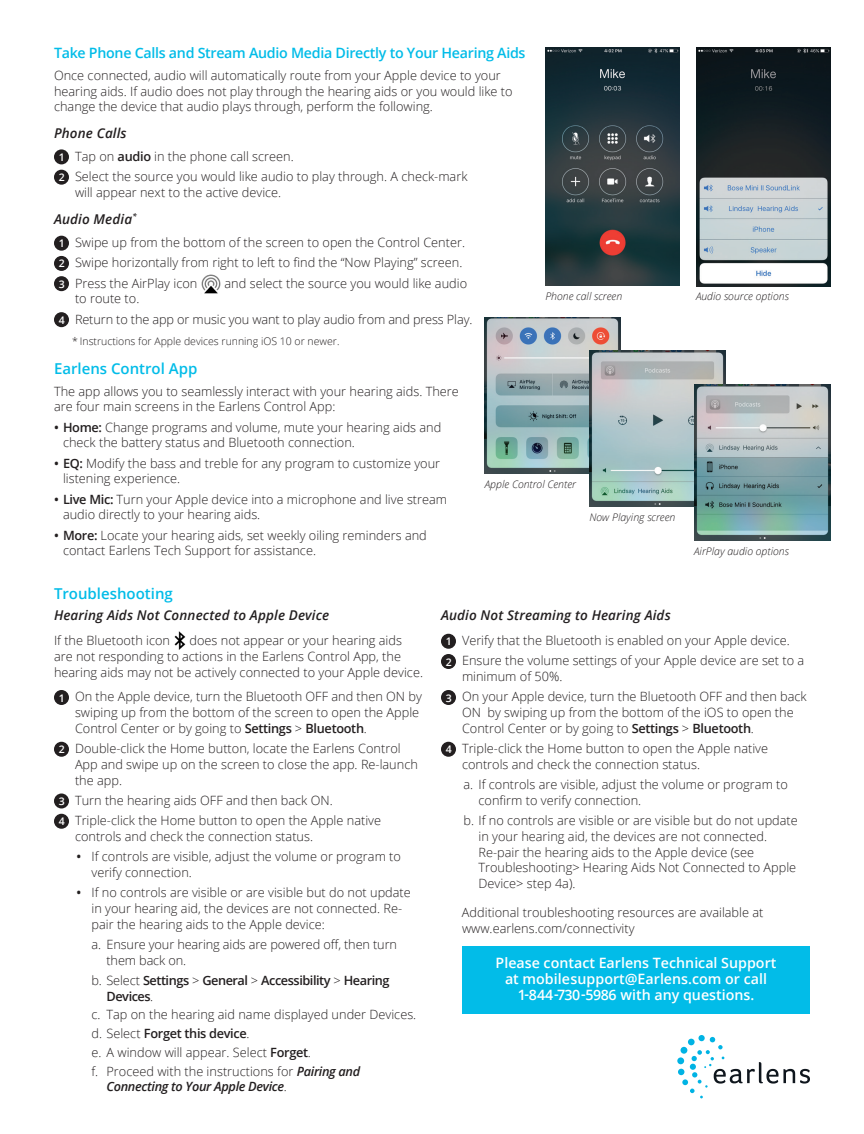
<style>
.page{position:relative;width:864px;height:1134px;background:#fff}
.page>*{position:absolute;margin:0;border:0;box-sizing:border-box;transform-origin:0 0}
.subhead{font:600 15px "Open Sans";color:#02bce8}
.t1{font:600 14.25px/15.8px "Open Sans";color:#fff;text-align:center}
.subhead-2{font:600 14.25px "Open Sans";letter-spacing:-.02em;color:#02bce8}
.subhead2{font:italic 600 13.5px "Open Sans";letter-spacing:.01em;color:#231f20}
.numbered_bullet_DOT{font:300 12.75px/15.8px "Open Sans";color:#231f20}
.t2{font:600 12.75px/15.8px "Open Sans";letter-spacing:-.035em;color:#231f20}
.t3{font:italic 600 12.75px/15.8px "Open Sans";letter-spacing:-.025em;color:#231f20}
.t4{font:italic 300 10.5px "Open Sans";color:#231f20}
.copyright{font:300 10.5px "Open Sans";color:#231f20}
.t5{font:600 10.5px "Open Sans";color:#fff}
.s1{font-weight:600}
.s2{font-weight:300}
.s3{font-weight:300;font-style:normal}
</style>
<div class="page">
<div style="left:54px;top:149px;width:15px;height:15px;background:#231f20;border-radius:50%"></div>
<div style="left:54px;top:170px;width:15px;height:15px;background:#231f20;border-radius:50%"></div>
<div style="left:54px;top:236px;width:15px;height:15px;background:#231f20;border-radius:50%"></div>
<div style="left:54px;top:256px;width:15px;height:15px;background:#231f20;border-radius:50%"></div>
<div style="left:54px;top:276px;width:15px;height:15px;background:#231f20;border-radius:50%"></div>
<img style="left:201px;top:274px;width:20px;height:20px">
<div style="left:54px;top:312px;width:15px;height:15px;background:#231f20;border-radius:50%"></div>
<img style="left:696px;top:48px;width:134px;height:239px">
<img style="left:545px;top:47px;width:135px;height:239px">
<img style="left:485px;top:317px;width:136px;height:156px">
<img style="left:590px;top:351px;width:136px;height:156px">
<img style="left:694px;top:385px;width:136px;height:156px">
<img style="left:174px;top:631px;width:12px;height:19px">
<div style="left:54px;top:690px;width:15px;height:15px;background:#231f20;border-radius:50%"></div>
<div style="left:54px;top:742px;width:15px;height:15px;background:#231f20;border-radius:50%"></div>
<div style="left:54px;top:794px;width:15px;height:15px;background:#231f20;border-radius:50%"></div>
<div style="left:54px;top:814px;width:15px;height:15px;background:#231f20;border-radius:50%"></div>
<div style="left:441px;top:634px;width:15px;height:15px;background:#231f20;border-radius:50%"></div>
<div style="left:441px;top:654px;width:15px;height:15px;background:#231f20;border-radius:50%"></div>
<div style="left:441px;top:690px;width:15px;height:15px;background:#231f20;border-radius:50%"></div>
<div style="left:441px;top:742px;width:15px;height:15px;background:#231f20;border-radius:50%"></div>
<div style="left:462px;top:946px;width:348px;height:68px;background:#02bce8"></div>
<svg style="left:678px;top:1037px;width:132px;height:61px"></svg>
<p class="subhead-2" style="left:54px;top:43px;width:473px">Take Phone Calls and Stream Audio Media Directly to Your Hearing Aids</p>
<p class="numbered_bullet_DOT" style="left:54px;top:67px;width:460px">Once connected, audio will automatically route from your Apple device to your hearing aids. If audio does not play through the hearing aids or you would like to change the device that audio plays through, perform the following.</p>
<p class="subhead2" style="left:54px;top:124px;width:74px">Phone Calls</p>
<p class="t5" style="left:59px;top:150px;width:7px">1</p>
<p class="numbered_bullet_DOT" style="left:75px;top:148px;width:220px">Tap on <span class="s1">audio</span> in the phone call screen.</p>
<p class="t5" style="left:59px;top:170px;width:7px">2</p>
<p class="numbered_bullet_DOT" style="left:75px;top:168px;width:394px">Select the source you would like audio to play through. A check-mark will appear next to the active device.</p>
<p class="subhead2" style="left:54px;top:210px;width:84px">Audio Media<sup>*</sup></p>
<p class="t5" style="left:59px;top:236px;width:7px">1</p>
<p class="numbered_bullet_DOT" style="left:75px;top:234px;width:392px">Swipe up from the bottom of the screen to open the Control Center.</p>
<p class="t5" style="left:59px;top:256px;width:7px">2</p>
<p class="numbered_bullet_DOT" style="left:75px;top:255px;width:389px">Swipe horizontally from right to left to find the “Now Playing” screen.</p>
<p class="t5" style="left:59px;top:277px;width:7px">3</p>
<p class="numbered_bullet_DOT" style="left:75px;top:275px;width:124px">Press the AirPlay icon</p>
<p class="numbered_bullet_DOT" style="left:225px;top:275px;width:244px">and select the source you would like audio</p>
<p class="numbered_bullet_DOT" style="left:75px;top:291px;width:66px">to route to.</p>
<p class="t5" style="left:59px;top:313px;width:7px">4</p>
<p class="numbered_bullet_DOT" style="left:75px;top:311px;width:399px">Return to the app or music you want to play audio from and press Play.</p>
<p class="copyright" style="left:72px;top:334px;width:269px">* Instructions for Apple devices running iOS 10 or newer.</p>
<p class="subhead" style="left:54px;top:358px;width:145px">Earlens Control App</p>
<p class="numbered_bullet_DOT" style="left:54px;top:383px;width:406px">The app allows you to seamlessly interact with your hearing aids. There are four main screens in the Earlens Control App:</p>
<p class="numbered_bullet_DOT" style="left:63px;top:419px;width:380px;text-indent:-9px"><span class="s1">• Home:</span> Change programs and volume, mute your hearing aids and check the battery status and Bluetooth connection.</p>
<p class="numbered_bullet_DOT" style="left:63px;top:455px;width:379px;text-indent:-9px"><span class="s1">• EQ:</span> Modify the bass and treble for any program to customize your listening experience.</p>
<p class="numbered_bullet_DOT" style="left:63px;top:491px;width:386px;text-indent:-9px"><span class="s1">• Live Mic:</span> Turn your Apple device into a microphone and live stream audio directly to your hearing aids.</p>
<p class="numbered_bullet_DOT" style="left:63px;top:527px;width:365px;text-indent:-9px"><span class="s1">• More:</span> Locate your hearing aids, set weekly oiling reminders and contact Earlens Tech Support for assistance.</p>
<p class="t4" style="left:545px;top:289px;width:78px">Phone call screen</p>
<p class="t4" style="left:485px;top:477px;width:93px">Apple Control Center</p>
<p class="t4" style="left:590px;top:510px;width:87px">Now Playing screen</p>
<p class="t4" style="left:696px;top:289px;width:94px">Audio source options</p>
<p class="t4" style="left:694px;top:544px;width:96px">AirPlay audio options</p>
<p class="subhead" style="left:54px;top:583px;width:120px">Troubleshooting</p>
<p class="subhead2" style="left:54px;top:606px;width:277px">Hearing Aids Not Connected to Apple Device</p>
<p class="numbered_bullet_DOT" style="left:54px;top:632px;width:118px">If the Bluetooth icon</p>
<p class="numbered_bullet_DOT" style="left:54px;top:632px;width:371px;text-indent:136px">does not appear or your hearing aids are not responding to actions in the Earlens Control App, the hearing aids may not be actively connected to your Apple device.</p>
<p class="t5" style="left:59px;top:691px;width:7px">1</p>
<p class="numbered_bullet_DOT" style="left:75px;top:689px;width:348px">On the Apple device, turn the Bluetooth OFF and then ON by swiping up from the bottom of the screen to open the Apple<br>Control Center or by going to <span class="s1">Settings</span> &gt; <span class="s1">Bluetooth</span>.</p>
<p class="t5" style="left:59px;top:742px;width:7px">2</p>
<p class="numbered_bullet_DOT" style="left:75px;top:740px;width:344px">Double-click the Home button, locate the Earlens Control<br>App and swipe up on the screen to close the app. Re-launch the app.</p>
<p class="t5" style="left:59px;top:794px;width:7px">3</p>
<p class="numbered_bullet_DOT" style="left:75px;top:792px;width:259px">Turn the hearing aids OFF and then back ON.</p>
<p class="t5" style="left:59px;top:814px;width:7px">4</p>
<p class="numbered_bullet_DOT" style="left:75px;top:812px;width:308px">Triple-click the Home button to open the Apple native controls and check the connection status.</p>
<p class="numbered_bullet_DOT" style="left:92px;top:848px;width:311px;text-indent:-15px"><span class="s1">•</span> If controls are visible, adjust the volume or program to verify connection.</p>
<p class="numbered_bullet_DOT" style="left:92px;top:884px;width:321px;text-indent:-15px"><span class="s1">•</span> If no controls are visible or are visible but do not update in your hearing aid, the devices are not connected. Re&shy;pair the hearing aids to the Apple device:</p>
<p class="numbered_bullet_DOT" style="left:106px;top:936px;width:292px;text-indent:-15px">a. Ensure your hearing aids are powered off, then turn them back on.</p>
<p class="t2" style="left:106px;top:972px;width:285px;text-indent:-15px"><span class="s2">b. Select</span> Settings <span class="s2">&gt;</span> General <span class="s2">&gt;</span> Accessibility <span class="s2">&gt;</span> Hearing<br>Devices<span class="s2">.</span></p>
<p class="numbered_bullet_DOT" style="left:92px;top:1007px;width:326px">c. Tap on the hearing aid name displayed under Devices.</p>
<p class="t2" style="left:92px;top:1025px;width:160px"><span class="s2">d. Select</span> Forget this device<span class="s2">.</span></p>
<p class="numbered_bullet_DOT" style="left:92px;top:1044px;width:221px">e. A window will appear. Select <span class="s1">Forget</span>.</p>
<p class="t3" style="left:106px;top:1063px;width:255px;text-indent:-15px"><span class="s3">f. Proceed with the instructions for</span> Pairing and<br>Connecting to Your Apple Device<span class="s3">.</span></p>
<p class="subhead2" style="left:441px;top:606px;width:231px">Audio Not Streaming to Hearing Aids</p>
<p class="t5" style="left:446px;top:634px;width:7px">1</p>
<p class="numbered_bullet_DOT" style="left:462px;top:632px;width:329px">Verify that the Bluetooth is enabled on your Apple device.</p>
<p class="t5" style="left:446px;top:655px;width:7px">2</p>
<p class="numbered_bullet_DOT" style="left:462px;top:653px;width:344px">Ensure the volume settings of your Apple device are set to a minimum of 50%.</p>
<p class="t5" style="left:446px;top:691px;width:7px">3</p>
<p class="numbered_bullet_DOT" style="left:462px;top:689px;width:346px">On your Apple device, turn the Bluetooth OFF and then back<br>ON by swiping up from the bottom of the iOS to open the<br>Control Center or by going to <span class="s1">Settings</span> &gt; <span class="s1">Bluetooth</span>.</p>
<p class="t5" style="left:446px;top:742px;width:7px">4</p>
<p class="numbered_bullet_DOT" style="left:462px;top:740px;width:308px">Triple-click the Home button to open the Apple native controls and check the connection status.</p>
<p class="numbered_bullet_DOT" style="left:478px;top:776px;width:311px;text-indent:-15px">a. If controls are visible, adjust the volume or program to confirm to verify connection.</p>
<p class="numbered_bullet_DOT" style="left:478px;top:812px;width:321px;text-indent:-15px">b. If no controls are visible or are visible but do not update in your hearing aid, the devices are not connected.<br>Re-pair the hearing aids to the Apple device (see Troubleshooting&gt; Hearing Aids Not Connected to Apple Device&gt; step 4a).</p>
<p class="numbered_bullet_DOT" style="left:462px;top:905px;width:303px">Additional troubleshooting resources are available at www.earlens.com/connectivity</p>
<p class="t1" style="left:496px;top:955px;width:282px">Please contact Earlens Technical Support at mobilesupport@Earlens.com or call<br>1-844-730-5986 with any questions.</p>
</div>
